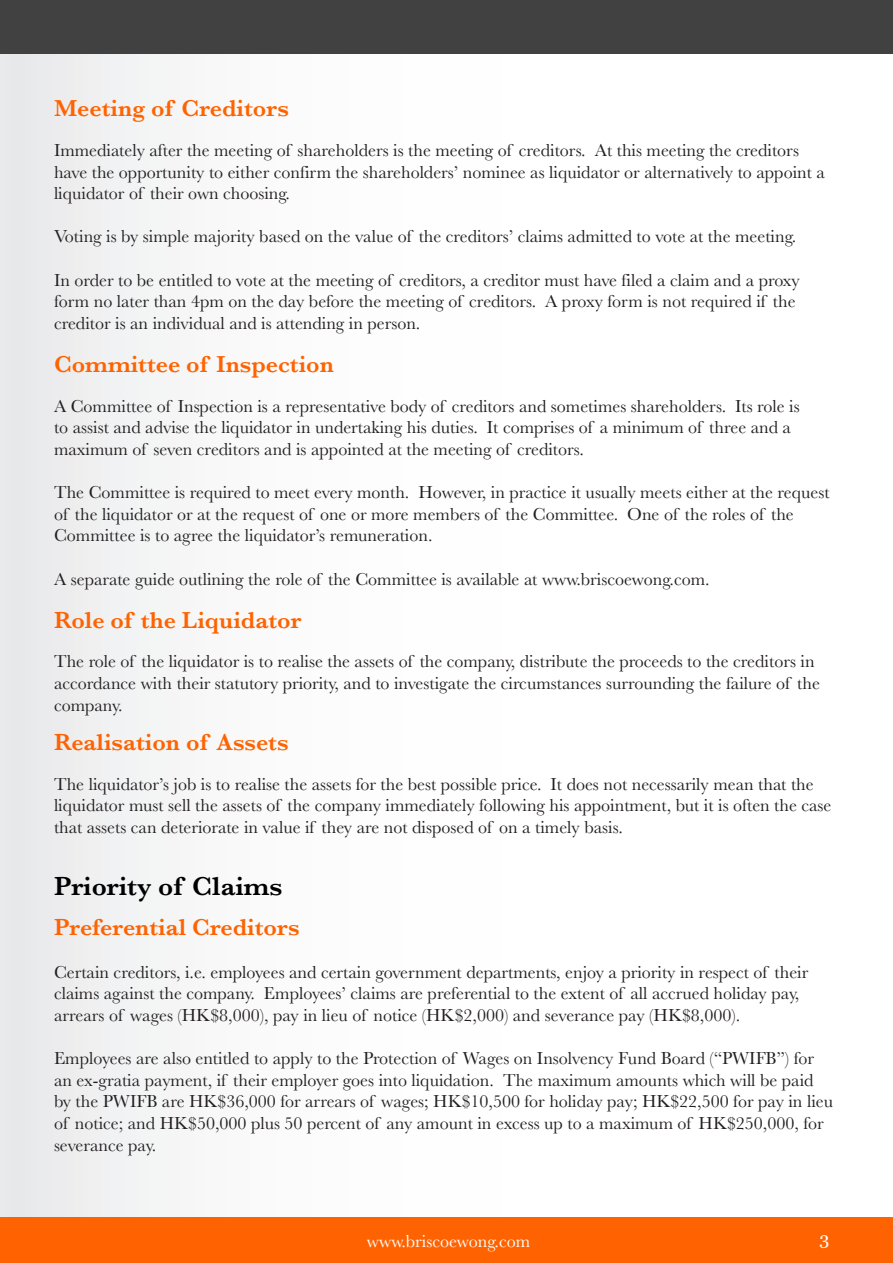
<style>
.page{position:relative;width:893px;height:1263px;background:#fff}
.page>*{position:absolute;margin:0;border:0;box-sizing:border-box;transform-origin:0 0}
.t1{font:600 27px "Baskerville";color:#000}
.t2{font:600 24px "Baskerville";color:#ff6301}
.t3{font:18px/21.6px "Baskerville";color:#231f20}
.t4{font:18px "Baskerville";color:#fff}
.t5{font:18px "Georgia";color:#fff}
</style>
<div class="page">
<div style="left:0;top:1211px;width:893px;height:52px;background:#ff6301"></div>
<div style="left:0;top:0;width:893px;height:1217px;background:linear-gradient(to right,#f1f1f2,#fff)"></div>
<div style="left:0;top:0;width:893px;height:53px;background:#414141"></div>
<p class="t2" style="left:54px;top:92px;width:236px">Meeting of Creditors</p>
<p class="t3" style="left:54px;top:140px;width:772px">Immediately after the meeting of shareholders is the meeting of creditors. At this meeting the creditors have the opportunity to either confirm the shareholders’ nominee as liquidator or alternatively to appoint a liquidator of their own choosing.</p>
<p class="t3" style="left:54px;top:226px;width:744px">Voting is by simple majority based on the value of the creditors’ claims admitted to vote at the meeting.</p>
<p class="t3" style="left:54px;top:269px;width:747px">In order to be entitled to vote at the meeting of creditors, a creditor must have filed a claim and a proxy form no later than 4pm on the day before the meeting of creditors. A proxy form is not required if the creditor is an individual and is attending in person.</p>
<p class="t2" style="left:54px;top:347px;width:281px">Committee of Inspection</p>
<p class="t3" style="left:54px;top:395px;width:747px">A Committee of Inspection is a representative body of creditors and sometimes shareholders. Its role is to assist and advise the liquidator in undertaking his duties. It comprises of a minimum of three and a maximum of seven creditors and is appointed at the meeting of creditors.</p>
<p class="t3" style="left:54px;top:482px;width:777px">The Committee is required to meet every month. However, in practice it usually meets either at the request of the liquidator or at the request of one or more members of the Committee. One of the roles of the<br>Committee is to agree the liquidator’s remuneration.</p>
<p class="t3" style="left:54px;top:568px;width:657px">A separate guide outlining the role of the Committee is available at www.briscoewong.com.</p>
<p class="t2" style="left:54px;top:603px;width:249px">Role of the Liquidator</p>
<p class="t3" style="left:54px;top:651px;width:767px">The role of the liquidator is to realise the assets of the company, distribute the proceeds to the creditors in accordance with their statutory priority, and to investigate the circumstances surrounding the failure of the company.</p>
<p class="t2" style="left:54px;top:725px;width:236px">Realisation of Assets</p>
<p class="t3" style="left:54px;top:773px;width:779px">The liquidator’s job is to realise the assets for the best possible price. It does not necessarily mean that the liquidator must sell the assets of the company immediately following his appointment, but it is often the case that assets can deteriorate in value if they are not disposed of on a timely basis.</p>
<p class="t1" style="left:54px;top:867px;width:230px">Priority of Claims</p>
<p class="t2" style="left:54px;top:910px;width:247px">Preferential Creditors</p>
<p class="t3" style="left:54px;top:961px;width:756px">Certain creditors, i.e. employees and certain government departments, enjoy a priority in respect of their claims against the company. Employees’ claims are preferential to the extent of all accrued holiday pay, arrears of wages (HK$8,000), pay in lieu of notice (HK$2,000) and severance pay (HK$8,000).</p>
<p class="t3" style="left:54px;top:1048px;width:781px">Employees are also entitled to apply to the Protection of Wages on Insolvency Fund Board (“PWIFB”) for an ex-gratia payment, if their employer goes into liquidation. The maximum amounts which will be paid by the PWIFB are HK$36,000 for arrears of wages; HK$10,500 for holiday pay; HK$22,500 for pay in lieu of notice; and HK$50,000 plus 50 percent of any amount in excess up to a maximum of HK$250,000, for severance pay.</p>
<p class="t4" style="left:367px;top:1229px;width:165px">www.briscoewong.com</p>
<p class="t5" style="left:819px;top:1226px;width:11px">3</p>
</div>
